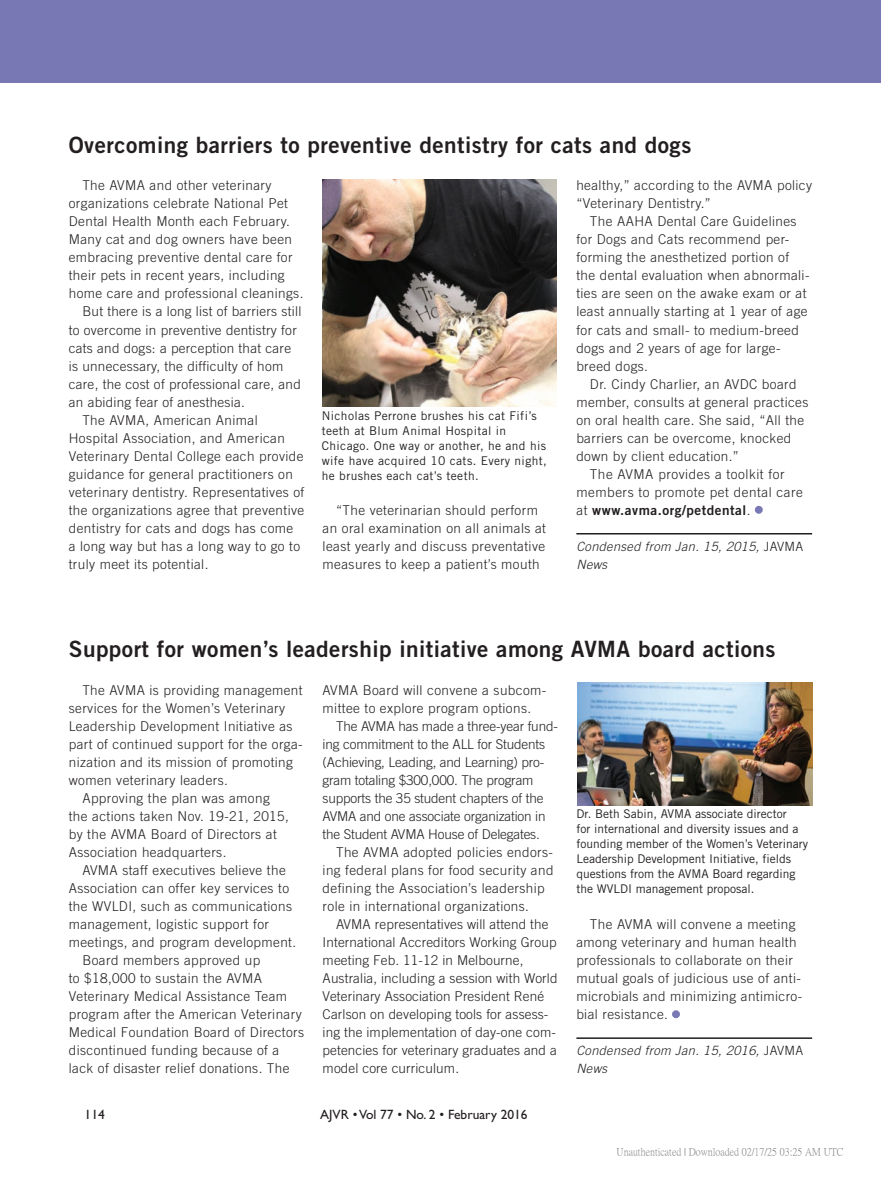
<style>
.page{position:relative;width:881px;height:1178px;background:#fff}
.page>*{position:absolute;margin:0;border:0;box-sizing:border-box;transform-origin:0 0}
.t1{font:22.5px "Trade Gothic LT Std Bd 2";letter-spacing:.02em;color:#231f20}
.t2{font:300 13.5px/18px "Trade Gothic LT Std";letter-spacing:.03em;color:#231f20}
.t3{font:300 13.5px/18px "Trade Gothic LT Std";letter-spacing:.01em;color:#231f20}
.t4{font:300 13.5px/18px "Trade Gothic LT Std";letter-spacing:-.01em;color:#231f20}
.t5{font:13.5px "Gill Sans";color:#231f20}
.t6{font:13.5px "Trade Gothic LT Std Bd 2";letter-spacing:.04em;color:#231f20}
.t7{font:italic 300 12.75px/18px "Trade Gothic LT Std";letter-spacing:.03em;color:#231f20}
.t8{font:12px/15px "Trade Gothic LT Std";color:#231f20}
.t9{font:12px/15px "Trade Gothic LT Std";letter-spacing:.03em;color:#231f20}
.t10{font:10.5px "P Ming Li U";color:rgb(0 0 0/.5)}
.s1{font-family:"Trade Gothic LT Std";font-weight:300}
.s2{font-family:"Trade Gothic LT Std";font-weight:300;color:#7878b4}
.s3{font-style:normal}
.s4{color:#7878b4}
</style>
<div class="page">
<div style="left:0;top:0;width:879px;height:82px;background:#7878b4"></div>
<hr style="left:879px;top:0;width:1px;height:82px;background:#7878b4">
<hr style="left:576px;top:533px;width:235px;height:1px;background:#231f20">
<div style="left:754px;top:505px;width:8px;height:8px;border:3px solid #7878b4;border-radius:50%"></div>
<img style="left:322px;top:179px;width:234px;height:227px">
<hr style="left:576px;top:1037px;width:235px;height:1px;background:#231f20">
<div style="left:671px;top:1009px;width:8px;height:8px;border:3px solid #7878b4;border-radius:50%"></div>
<img style="left:577px;top:682px;width:234px;height:123px">
<h1 class="t1" style="left:69px;top:131px;width:623px">Overcoming barriers to preventive dentistry for cats and dogs</h1>
<p class="t2" style="left:82px;top:176px;width:190px">The AVMA and other veterinary</p>
<p class="t2" style="left:69px;top:194px;width:220px">organizations celebrate National Pet</p>
<p class="t2" style="left:69px;top:212px;width:222px">Dental Health Month each February.</p>
<p class="t2" style="left:69px;top:230px;width:225px">Many cat and dog owners have been</p>
<p class="t2" style="left:69px;top:248px;width:225px">embracing preventive dental care for</p>
<p class="t2" style="left:69px;top:266px;width:217px">their pets in recent years, including</p>
<p class="t2" style="left:69px;top:284px;width:236px">home care and professional cleanings.</p>
<p class="t2" style="left:82px;top:302px;width:220px">But there is a long list of barriers still</p>
<p class="t2" style="left:69px;top:320px;width:229px">to overcome in preventive dentistry for</p>
<p class="t2" style="left:69px;top:338px;width:224px">cats and dogs: a perception that care</p>
<p class="t2" style="left:69px;top:356px;width:216px">is unnecessary, the difficulty of hom</p>
<p class="t2" style="left:69px;top:374px;width:233px">care, the cost of professional care, and</p>
<p class="t2" style="left:69px;top:392px;width:177px">an abiding fear of anesthesia.</p>
<p class="t2" style="left:82px;top:410px;width:177px">The AVMA, American Animal</p>
<p class="t2" style="left:69px;top:428px;width:217px">Hospital Association, and American</p>
<p class="t2" style="left:69px;top:446px;width:236px">Veterinary Dental College each provide</p>
<p class="t2" style="left:69px;top:464px;width:225px">guidance for general practitioners on</p>
<p class="t2" style="left:69px;top:482px;width:237px">veterinary dentistry. Representatives of</p>
<p class="t2" style="left:69px;top:500px;width:237px">the organizations agree that preventive</p>
<p class="t2" style="left:69px;top:518px;width:226px">dentistry for cats and dogs has come</p>
<p class="t2" style="left:69px;top:536px;width:233px">a long way but has a long way to go to</p>
<p class="t2" style="left:69px;top:554px;width:141px">truly meet its potential.</p>
<p class="t2" style="left:576px;top:176px;width:237px">healthy,” according to the AVMA policy “Veterinary Dentistry.”</p>
<p class="t2" style="left:576px;top:212px;width:234px;text-indent:14px">The AAHA Dental Care Guidelines for Dogs and Cats recommend per&shy;forming the anesthetized portion of the dental evaluation when abnormali&shy;ties are seen on the awake exam or at least annually starting at 1 year of age for cats and small- to medium-breed dogs and 2 years of age for large&shy;breed dogs.</p>
<p class="t2" style="left:589px;top:374px;width:208px">Dr. Cindy Charlier, an AVDC board</p>
<p class="t2" style="left:576px;top:392px;width:233px">member, consults at general practices</p>
<p class="t2" style="left:576px;top:410px;width:229px">on oral health care. She said, “All the</p>
<p class="t2" style="left:576px;top:428px;width:216px">barriers can be overcome, knocked</p>
<p class="t2" style="left:576px;top:446px;width:164px">down by client education.”</p>
<p class="t2" style="left:589px;top:464px;width:196px">The AVMA provides a toolkit for</p>
<p class="t2" style="left:576px;top:482px;width:228px">members to promote pet dental care</p>
<p class="t6" style="left:576px;top:501px;width:187px"><span class="s1">at</span> www.avma.org/petdental<span class="s1">.</span> <span class="s2">•</span></p>
<p class="t7" style="left:576px;top:537px;width:228px">Condensed from Jan. 15, 2015, <span class="s3">JAVMA<br></span>News</p>
<p class="t9" style="left:322px;top:408px;width:226px">Nicholas Perrone brushes his cat Fifi’s teeth at Blum Animal Hospital in Chicago. One way or another, he and his wife have acquired 10 cats. Every night, he brushes each cat’s teeth.</p>
<p class="t2" style="left:322px;top:500px;width:225px;text-align:center">“The veterinarian should perform<br>an oral examination on all animals at least yearly and discuss preventative measures to keep a patient’s mouth</p>
<h1 class="t1" style="left:69px;top:635px;width:707px">Support for women’s leadership initiative among AVMA board actions</h1>
<p class="t2" style="left:82px;top:680px;width:222px">The AVMA is providing management</p>
<p class="t2" style="left:69px;top:698px;width:218px">services for the Women’s Veterinary</p>
<p class="t2" style="left:69px;top:716px;width:225px">Leadership Development Initiative as</p>
<p class="t2" style="left:69px;top:734px;width:235px">part of continued support for the orga-</p>
<p class="t2" style="left:69px;top:752px;width:225px">nization and its mission of promoting</p>
<p class="t2" style="left:69px;top:770px;width:160px">women veterinary leaders.</p>
<p class="t2" style="left:82px;top:788px;width:189px">Approving the plan was among</p>
<p class="t2" style="left:69px;top:806px;width:221px">the actions taken Nov. 19-21, 2015,</p>
<p class="t2" style="left:69px;top:824px;width:209px">by the AVMA Board of Directors at</p>
<p class="t2" style="left:69px;top:842px;width:159px">Association headquarters.</p>
<p class="t2" style="left:82px;top:860px;width:205px">AVMA staff executives believe the</p>
<p class="t2" style="left:69px;top:878px;width:222px">Association can offer key services to</p>
<p class="t2" style="left:69px;top:896px;width:224px">the WVLDI, such as communications</p>
<p class="t2" style="left:69px;top:914px;width:202px">management, logistic support for</p>
<p class="t2" style="left:69px;top:932px;width:229px">meetings, and program development.</p>
<p class="t2" style="left:82px;top:950px;width:179px">Board members approved up</p>
<p class="t2" style="left:69px;top:968px;width:195px">to $18,000 to sustain the AVMA</p>
<p class="t2" style="left:69px;top:986px;width:220px">Veterinary Medical Assistance Team</p>
<p class="t2" style="left:69px;top:1004px;width:234px">program after the American Veterinary</p>
<p class="t2" style="left:69px;top:1022px;width:237px">Medical Foundation Board of Directors</p>
<p class="t2" style="left:69px;top:1040px;width:212px">discontinued funding because of a</p>
<p class="t2" style="left:69px;top:1058px;width:222px">lack of disaster relief donations. The</p>
<p class="t2" style="left:322px;top:680px;width:225px">AVMA Board will convene a subcom&shy;mittee to explore program options.</p>
<p class="t4" style="left:322px;top:716px;width:237px;text-indent:14px">The AVMA has made a three-year fund&shy;ing commitment to the ALL for Students (Achieving, Leading, and Learning) pro&shy;gram totaling $300,000. The program supports the 35 student chapters of the AVMA and one associate organization in the Student AVMA House of Delegates.</p>
<p class="t2" style="left:322px;top:842px;width:232px;text-indent:14px">The AVMA adopted policies endors&shy;ing federal plans for food security and defining the Association’s leadership role in international organizations.</p>
<p class="t3" style="left:322px;top:914px;width:236px;text-indent:14px">AVMA representatives will attend the International Accreditors Working Group meeting Feb. 11-12 in Melbourne, Australia, including a session with World Veterinary Association President René Carlson on developing tools for assess&shy;ing the implementation of day-one com&shy;petencies for veterinary graduates and a model core curriculum.</p>
<p class="t2" style="left:576px;top:914px;width:227px;text-indent:14px">The AVMA will convene a meeting among veterinary and human health professionals to collaborate on their mutual goals of judicious use of anti&shy;microbials and minimizing antimicro&shy;bial resistance. <span class="s4">•</span></p>
<p class="t8" style="left:576px;top:805px;width:233px">Dr. Beth Sabin, AVMA associate director<br>for international and diversity issues and a founding member of the Women’s Veterinary Leadership Development Initiative, fields questions from the AVMA Board regarding the WVLDI management proposal.</p>
<p class="t7" style="left:576px;top:1041px;width:228px">Condensed from Jan. 15, 2016, <span class="s3">JAVMA<br></span>News</p>
<p class="t5" style="left:85px;top:1106px;width:22px">114</p>
<p class="t5" style="left:320px;top:1106px;width:209px">AJVR • Vol 77 • No. 2 • February 2016</p>
<p class="t10" style="left:616px;top:1146px;width:228px">Unauthenticated | Downloaded 02/17/25 03:25 AM UTC</p>
</div>
